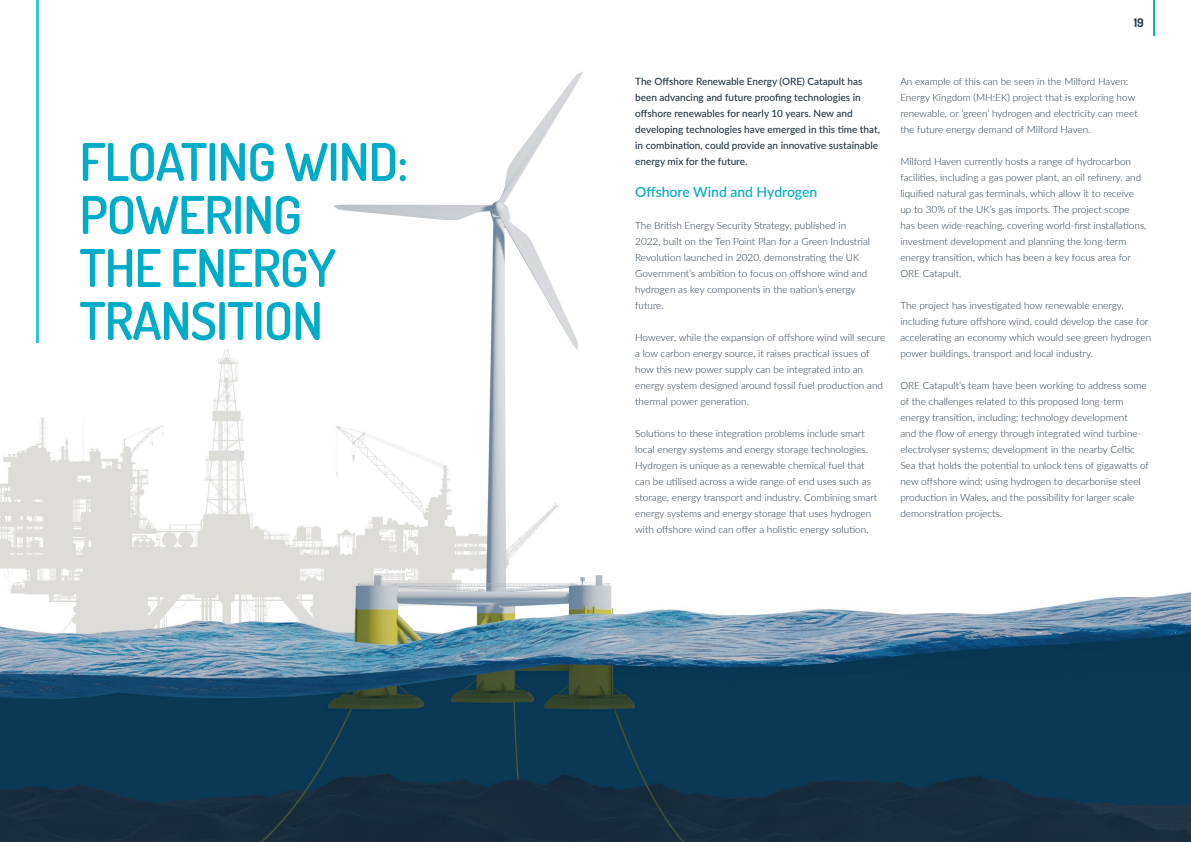
<style>
.page{position:relative;width:1191px;height:842px;background:#fff}
.page>*{position:absolute;margin:0;border:0;box-sizing:border-box;transform-origin:0 0}
.t1{font:600 52px/53px "Dosis";letter-spacing:-.02em;color:#00acc8}
.Re-Para{font:500 14px "Lato";color:#00acc8}
.t2{font:700 12px "Dosis";color:#203746}
.Re-Para-2{font:300 10px/16px "Lato";color:#203746}
.Re-Para-3{font:500 10px/16px "Lato";color:#203746}
</style>
<div class="page">
<img style="left:0;top:0;width:1191px;height:842px">
<hr style="left:1153px;top:0;width:2px;height:36px;background:#00acc8">
<hr style="left:36px;top:0;width:3px;height:343px;background:#35c2e0">
<p class="t1" style="left:79px;top:133px;width:330px">FLOATING WIND:<br>POWERING<br>THE ENERGY<br>TRANSITION</p>
<p class="t2" style="left:1133px;top:15px;width:12px">19</p>
<p class="Re-Para-3" style="left:635px;top:73px;width:246px">The Offshore Renewable Energy (ORE) Catapult has been advancing and future proofing technologies in offshore renewables for nearly 10 years. New and developing technologies have emerged in this time that, in combination, could provide an innovative sustainable energy mix for the future.</p>
<p class="Re-Para" style="left:635px;top:181px;width:184px">Offshore Wind and Hydrogen</p>
<p class="Re-Para-2" style="left:635px;top:217px;width:236px">The British Energy Security Strategy, published in 2022, built on the Ten Point Plan for a Green Industrial Revolution launched in 2020, demonstrating the UK Government’s ambition to focus on offshore wind and hydrogen as key components in the nation’s energy future.</p>
<p class="Re-Para-2" style="left:635px;top:329px;width:252px">However, while the expansion of offshore wind will secure a low carbon energy source, it raises practical issues of how this new power supply can be integrated into an energy system designed around fossil fuel production and thermal power generation.</p>
<p class="Re-Para-2" style="left:635px;top:425px;width:244px">Solutions to these integration problems include smart local energy systems and energy storage technologies.<br>Hydrogen is unique as a renewable chemical fuel that can be utilised across a wide range of end uses such as storage, energy transport and industry. Combining smart energy systems and energy storage that uses hydrogen with offshore wind can offer a holistic energy solution.</p>
<p class="Re-Para-2" style="left:900px;top:73px;width:239px">An example of this can be seen in the Milford Haven:<br>Energy Kingdom (MH:EK) project that is exploring how renewable, or ‘green’ hydrogen and electricity can meet the future energy demand of Milford Haven.</p>
<p class="Re-Para-2" style="left:900px;top:153px;width:248px">Milford Haven currently hosts a range of hydrocarbon facilities, including a gas power plant, an oil refinery, and liquified natural gas terminals, which allow it to receive up to 30% of the UK’s gas imports. The project scope has been wide-reaching, covering world-first installations, investment development and planning the long-term energy transition, which has been a key focus area for ORE Catapult.</p>
<p class="Re-Para-2" style="left:900px;top:297px;width:252px">The project has investigated how renewable energy, including future offshore wind, could develop the case for accelerating an economy which would see green hydrogen power buildings, transport and local industry.</p>
<p class="Re-Para-2" style="left:900px;top:377px;width:250px">ORE Catapult’s team have been working to address some of the challenges related to this proposed long-term energy transition, including: technology development<br>and the flow of energy through integrated wind turbine&shy;electrolyser systems; development in the nearby Celtic Sea that holds the potential to unlock tens of gigawatts of new offshore wind; using hydrogen to decarbonise steel production in Wales, and the possibility for larger scale demonstration projects.</p>
</div>
